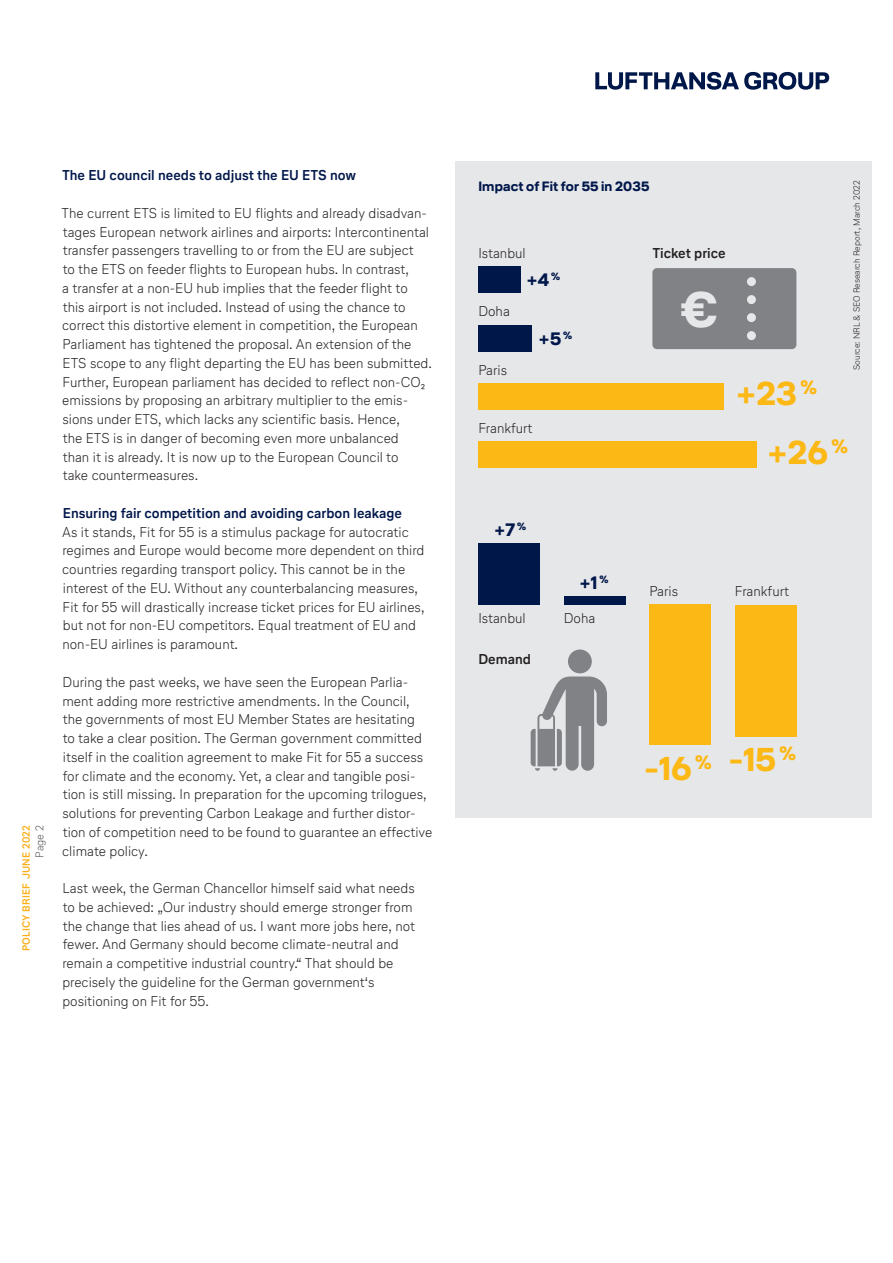
<style>
.page{position:relative;width:893px;height:1263px;background:#fff}
.page>*{position:absolute;margin:0;border:0;box-sizing:border-box;transform-origin:0 0}
.t1{font:700 49.8px "Lufthansa Head";color:#e6e7e9}
.t2{font:700 33px "Lufthansa Head";color:#fcb814}
.t3{font:700 18px "Lufthansa Head";color:#00174a}
.t4{font:300 14.25px/18.8px "Lufthansa Text";color:#231f20}
.t5{font:700 14.25px "Lufthansa Text";color:#00174a}
.t6{font:700 14.25px "Lufthansa Text";color:#231f20}
.t7{font:700 13.5px "Lufthansa Head";letter-spacing:.01em;color:#00174a}
.t8{font:300 11.25px "Lufthansa Text";color:#57585a}
.t9{font:700 10.5px "Lufthansa Text";letter-spacing:.02em;color:#faaf18}
.t10{font:300 9px "Lufthansa Text";color:#231f20}
</style>
<div class="page">
<svg style="left:595px;top:72px;width:234px;height:18px"></svg>
<div style="left:455px;top:162px;width:417px;height:656px;background:#e6e7e9"></div>
<svg style="left:531px;top:649px;width:76px;height:122px"></svg>
<div style="left:478px;top:543px;width:62px;height:62px;background:#00174a"></div>
<div style="left:564px;top:596px;width:61px;height:9px;background:#00174a"></div>
<div style="left:649px;top:605px;width:62px;height:140px;background:#fcb814"></div>
<div style="left:735px;top:605px;width:61px;height:131px;background:#fcb814"></div>
<div style="left:478px;top:266px;width:43px;height:27px;background:#00174a"></div>
<div style="left:478px;top:325px;width:54px;height:26px;background:#00174a"></div>
<div style="left:478px;top:383px;width:246px;height:27px;background:#fcb814"></div>
<div style="left:478px;top:442px;width:278px;height:26px;background:#fcb814"></div>
<div style="left:652px;top:268px;width:144px;height:81px;background:#808285"></div>
<p class="t9" style="left:19px;top:951px;width:128px;rotate:-90deg">POLICY BRIEF JUNE 2022</p>
<p class="t8" style="left:32px;top:857px;width:34px;rotate:-90deg">Page 2</p>
<p class="t5" style="left:62px;top:165px;width:296px">The EU council needs to adjust the EU ETS now</p>
<p class="t4" style="left:62px;top:203px;width:372px">The current ETS is limited to EU flights and already disadvan&shy;tages European network airlines and airports: Intercontinental transfer passengers travelling to or from the EU are subject<br>to the ETS on feeder flights to European hubs. In contrast,<br>a transfer at a non-EU hub implies that the feeder flight to this airport is not included. Instead of using the chance to correct this distortive element in competition, the European Parliament has tightened the proposal. An extension of the ETS scope to any flight departing the EU has been submitted.<br>Further, European parliament has decided to reflect non-CO₂ emissions by proposing an arbitrary multiplier to the emis&shy;sions under ETS, which lacks any scientific basis. Hence,<br>the ETS is in danger of becoming even more unbalanced<br>than it is already. It is now up to the European Council to<br>take countermeasures.</p>
<p class="t5" style="left:63px;top:503px;width:341px">Ensuring fair competition and avoiding carbon leakage</p>
<p class="t4" style="left:62px;top:522px;width:364px">As it stands, Fit for 55 is a stimulus package for autocratic regimes and Europe would become more dependent on third countries regarding transport policy. This cannot be in the interest of the EU. Without any counterbalancing measures, Fit for 55 will drastically increase ticket prices for EU airlines, but not for non-EU competitors. Equal treatment of EU and non-EU airlines is paramount.</p>
<p class="t4" style="left:62px;top:672px;width:372px">During the past weeks, we have seen the European Parlia&shy;ment adding more restrictive amendments. In the Council, the governments of most EU Member States are hesitating<br>to take a clear position. The German government committed itself in the coalition agreement to make Fit for 55 a success for climate and the economy. Yet, a clear and tangible posi&shy;tion is still missing. In preparation for the upcoming trilogues, solutions for preventing Carbon Leakage and further distor&shy;tion of competition need to be found to guarantee an effective climate policy.</p>
<p class="t4" style="left:62px;top:878px;width:354px">Last week, the German Chancellor himself said what needs to be achieved: „Our industry should emerge stronger from the change that lies ahead of us. I want more jobs here, not fewer. And Germany should become climate-neutral and remain a competitive industrial country.“ That should be precisely the guideline for the German government‘s positioning on Fit for 55.</p>
<p class="t7" style="left:478px;top:176px;width:173px">Impact of Fit for 55 in 2035</p>
<p class="t10" style="left:851px;top:370px;width:191px;rotate:-90deg">Source: NRL &amp; SEO Research Report, March 2022</p>
<p class="t6" style="left:652px;top:243px;width:75px">Ticket price</p>
<p class="t4" style="left:478px;top:243px;width:49px">Istanbul</p>
<p class="t3" style="left:526px;top:267px;width:35px">+4 <sup>%</sup></p>
<h1 class="t1" style="left:680px;top:274px;width:39px">€</h1>
<p class="t4" style="left:478px;top:301px;width:33px">Doha</p>
<p class="t3" style="left:539px;top:326px;width:35px">+5 <sup>%</sup></p>
<p class="t4" style="left:478px;top:360px;width:30px">Paris</p>
<p class="t4" style="left:478px;top:418px;width:56px">Frankfurt</p>
<p class="t3" style="left:494px;top:517px;width:34px">+7 <sup>%</sup></p>
<p class="t4" style="left:478px;top:608px;width:49px">Istanbul</p>
<p class="t6" style="left:478px;top:649px;width:54px">Demand</p>
<p class="t3" style="left:580px;top:570px;width:30px">+1 <sup>%</sup></p>
<p class="t4" style="left:564px;top:608px;width:33px">Doha</p>
<p class="t4" style="left:649px;top:581px;width:30px">Paris</p>
<h2 class="t2" style="left:736px;top:370px;width:83px">+23 <sup>%</sup></h2>
<h2 class="t2" style="left:767px;top:429px;width:82px">+26 <sup>%</sup></h2>
<p class="t4" style="left:735px;top:581px;width:56px">Frankfurt</p>
<h2 class="t2" style="left:645px;top:745px;width:69px">-16 <sup>%</sup></h2>
<h2 class="t2" style="left:729px;top:736px;width:69px">-15 <sup>%</sup></h2>
</div>
